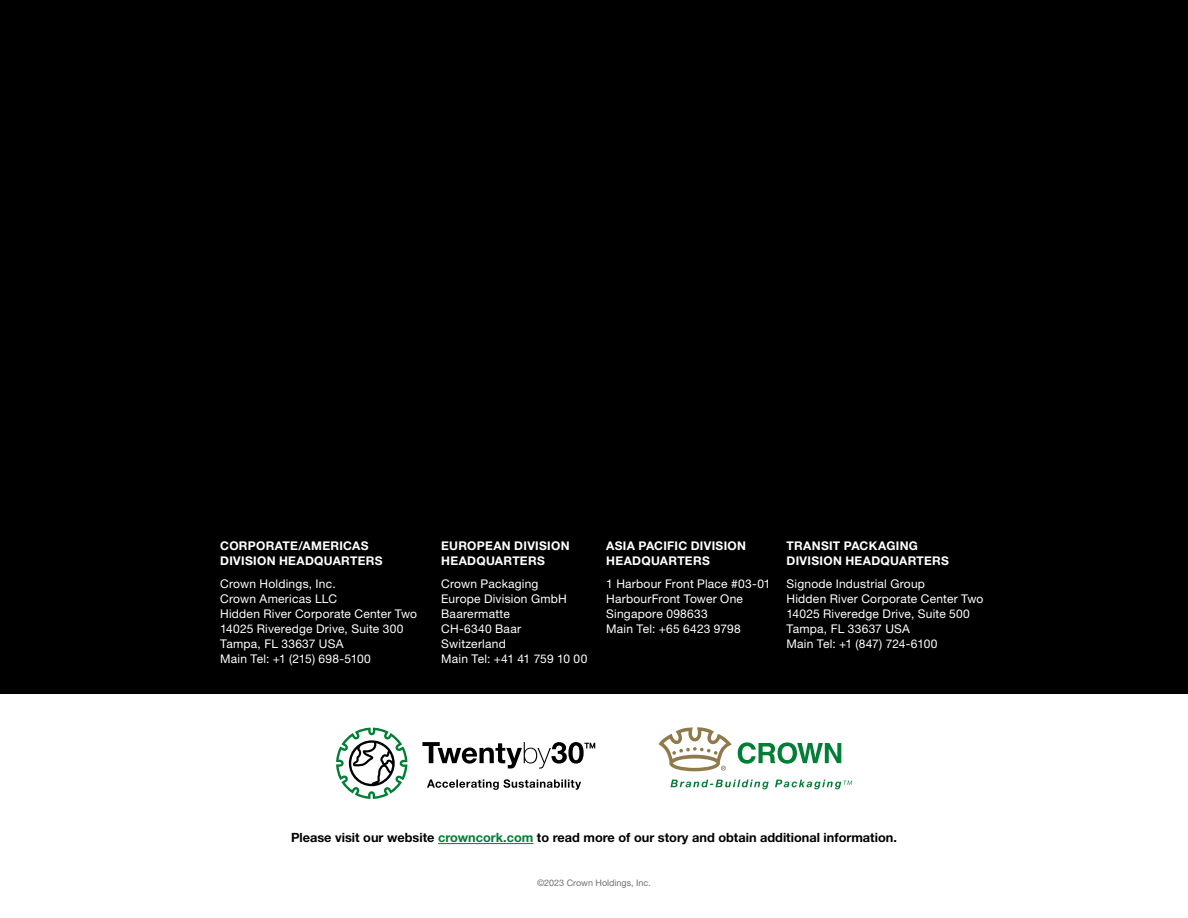
<style>
.page{position:relative;width:1188px;height:918px;background:#fff}
.page>*{position:absolute;margin:0;border:0;box-sizing:border-box;transform-origin:0 0}
.t1{font:700 12.75px "Helvetica Neue LT Std";color:#000}
.t2{font:12px/15px "Helvetica Neue LT Std";letter-spacing:.02em;color:#fff}
.t3{font:700 12px/15px "Helvetica Neue LT Std";letter-spacing:.025em;color:#fff}
.t4{font:9px "Helvetica Neue LT Std";color:#706f6f}
.s1{color:#007e36}
</style>
<div class="page">
<div style="left:0;top:0;width:1188px;height:693px;background:#000"></div>
<svg style="left:659px;top:727px;width:73px;height:44px"></svg>
<svg style="left:738px;top:742px;width:103px;height:22px"></svg>
<svg style="left:670px;top:780px;width:99px;height:9px"></svg>
<svg style="left:775px;top:780px;width:77px;height:9px"></svg>
<svg style="left:422px;top:742px;width:173px;height:48px"></svg>
<svg style="left:336px;top:728px;width:71px;height:71px"></svg>
<hr style="left:438px;top:843px;width:95px;height:1px;background:#007e36">
<p class="t3" style="left:220px;top:538px;width:164px">CORPORATE/AMERICAS<br>DIVISION HEADQUARTERS</p>
<p class="t2" style="left:220px;top:576px;width:198px">Crown Holdings, Inc.<br>Crown Americas LLC<br>Hidden River Corporate Center Two<br>14025 Riveredge Drive, Suite 300<br>Tampa, FL 33637 USA<br>Main Tel: +1 (215) 698-5100</p>
<p class="t3" style="left:441px;top:538px;width:130px">EUROPEAN DIVISION<br>HEADQUARTERS</p>
<p class="t2" style="left:441px;top:576px;width:148px">Crown Packaging<br>Europe Division GmbH<br>Baarermatte<br>CH-6340 Baar<br>Switzerland<br>Main Tel: +41 41 759 10 00</p>
<p class="t3" style="left:606px;top:538px;width:141px">ASIA PACIFIC DIVISION<br>HEADQUARTERS</p>
<p class="t2" style="left:606px;top:576px;width:166px">1 Harbour Front Place #03-01<br>HarbourFront Tower One<br>Singapore 098633<br>Main Tel: +65 6423 9798</p>
<p class="t3" style="left:787px;top:538px;width:164px">TRANSIT PACKAGING<br>DIVISION HEADQUARTERS</p>
<p class="t2" style="left:787px;top:576px;width:198px">Signode Industrial Group<br>Hidden River Corporate Center Two<br>14025 Riveredge Drive, Suite 500<br>Tampa, FL 33637 USA<br>Main Tel: +1 (847) 724-6100</p>
<p class="t1" style="left:291px;top:830px;width:607px">Please visit our website <span class="s1">crowncork.com</span> to read more of our story and obtain additional information.</p>
<p class="t4" style="left:537px;top:877px;width:115px">©2023 Crown Holdings, Inc.</p>
</div>
